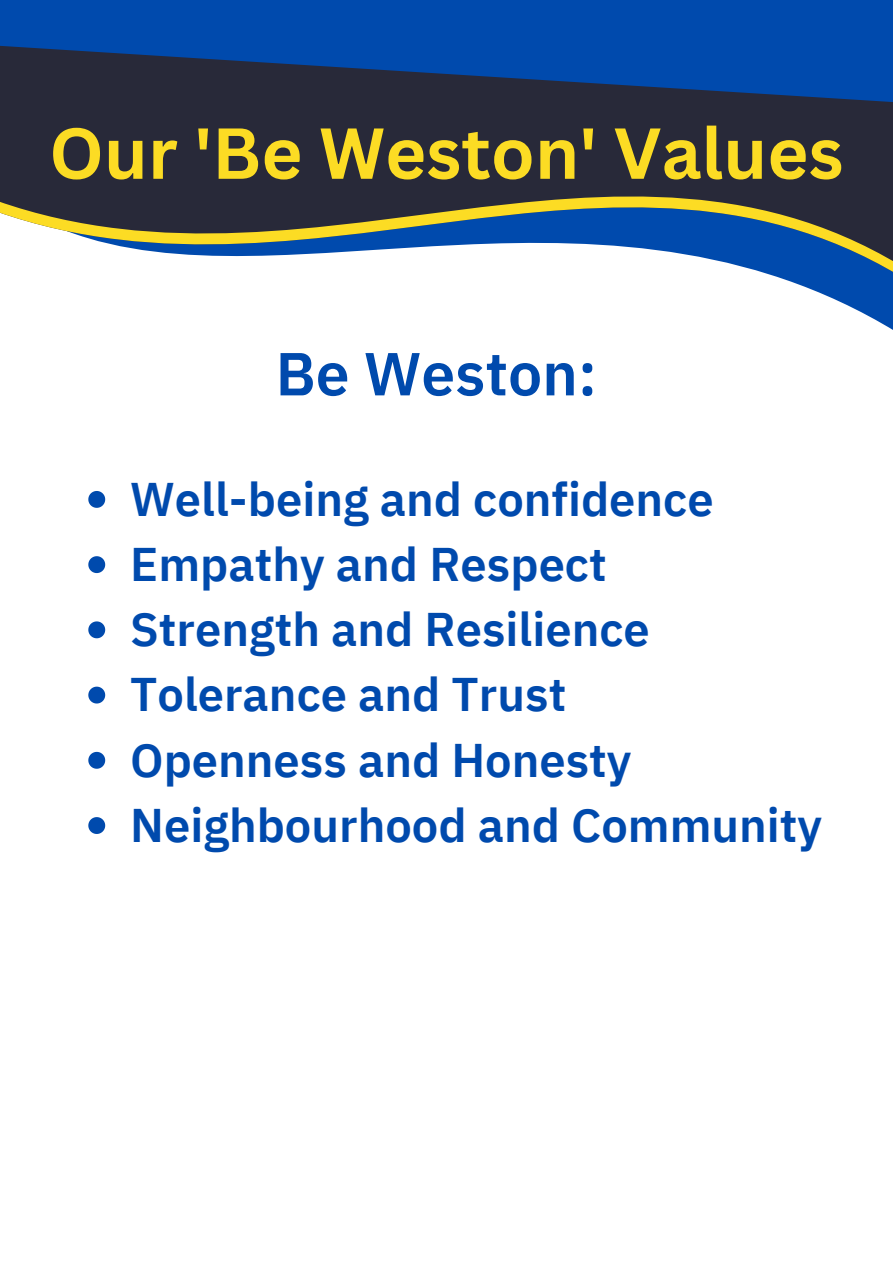
<style>
.page{position:relative;width:893px;height:1264px;background:#fff}
.page>*{position:absolute;margin:0;border:0;box-sizing:border-box;transform-origin:0 0}
.t1{font:700 70.5px "Canva Sans";color:#fcdc24}
.t2{font:600 60.6px "IBM Plex Sans Thai";color:#004aad}
.t3{font:600 47.1px/65.2px "IBM Plex Sans Thai";color:#004aad}
</style>
<div class="page">
<div style="left:0;top:0;width:892px;height:135px;background:#004aad"></div>
<svg style="left:0;top:45px;width:892px;height:285px;fill:#282a39"></svg>
<svg style="left:88px;top:491px;width:17px;height:17px"></svg>
<svg style="left:88px;top:556px;width:17px;height:17px"></svg>
<svg style="left:88px;top:621px;width:17px;height:17px"></svg>
<svg style="left:88px;top:686px;width:17px;height:17px"></svg>
<svg style="left:88px;top:752px;width:17px;height:16px"></svg>
<svg style="left:88px;top:817px;width:17px;height:17px"></svg>
<h1 class="t1" style="left:49px;top:103px;width:795px">Our 'Be Weston' Values</h1>
<p class="t2" style="left:275px;top:339px;width:323px">Be Weston:</p>
<p class="t3" style="left:130px;top:467px;width:693px">Well-being and confidence<br>Empathy and Respect<br>Strength and Resilience<br>Tolerance and Trust<br>Openness and Honesty<br>Neighbourhood and Community</p>
</div>
